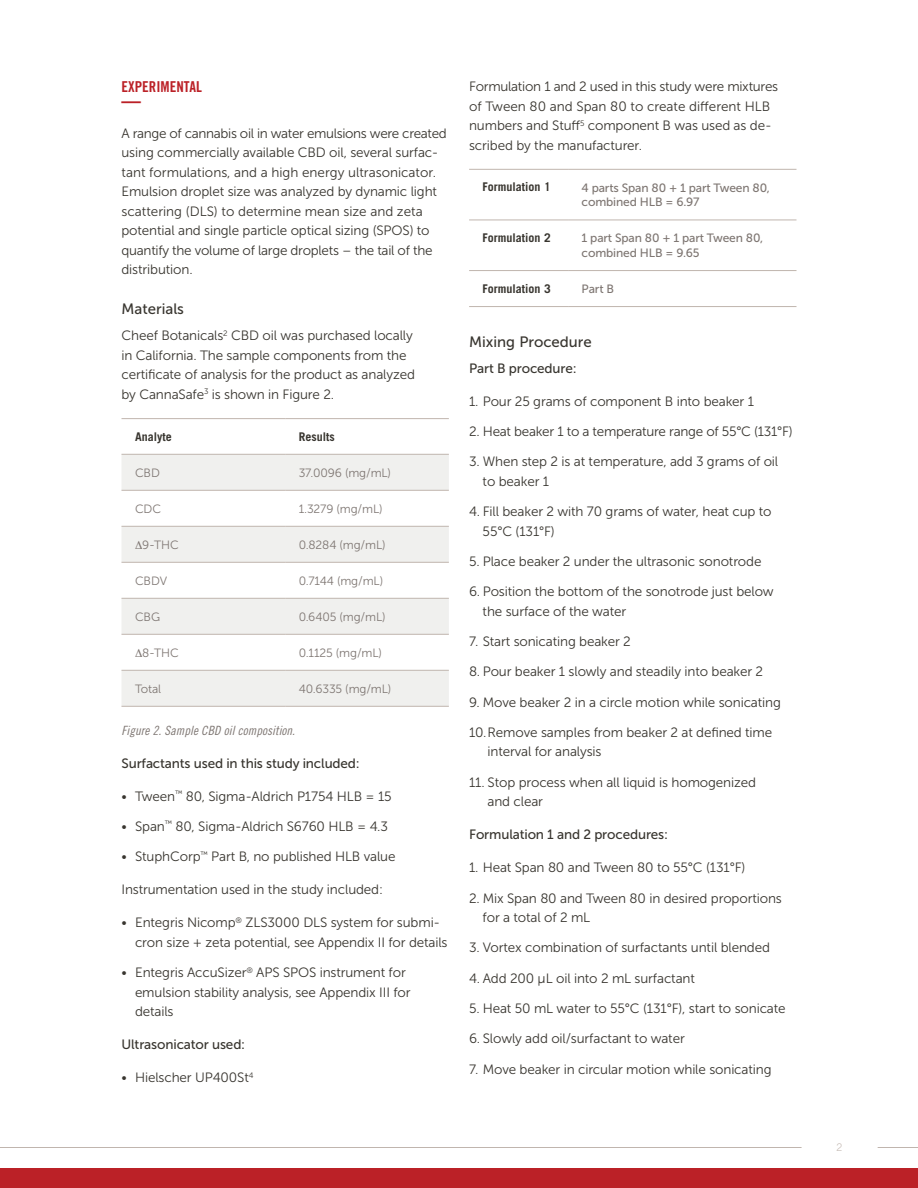
<style>
.page{position:relative;width:918px;height:1188px;background:#fff}
.page>*{position:absolute;margin:0;border:0;box-sizing:border-box;transform-origin:0 0}
.t1{font:700 expanded 20.25px "Trade Gothic LT Std";color:#bb2127;scale:.96 1}
.t2{font:15px "Museo Sans 500";color:#38352f}
.t3{font:15px "Trade Gothic LT Std Bd Cn 20";color:#bb2127}
.t4{font:13.5px/19.5px "Museo Sans 300";letter-spacing:-.01em;color:#38352f}
.t5{font:13.5px "Museo Sans 500";letter-spacing:-.01em;color:#38352f}
.t6{font:12.75px "Trade Gothic LT Std Cn 18 Obl";letter-spacing:.005em;color:#7e7672}
.t7{font:12px "Museo Sans 300";letter-spacing:-.01em;color:#7e7672}
.t8{font:12px/14.7px "Museo Sans 500";letter-spacing:-.01em;color:#7e7672}
.t9{font:700 12px "Trade Gothic LT Std";color:#38352f}
.t10{font:300 10.5px "Trade Gothic LT Std";color:#c0b5ae}
</style>
<div class="page">
<div style="left:0;top:1168px;width:918px;height:20px;background:#bb2127"></div>
<hr style="left:878px;top:1147px;width:40px;height:1px;background:#c0b5ae">
<hr style="left:0;top:1147px;width:802px;height:1px;background:#c0b5ae">
<svg style="left:122px;top:455px;width:327px;height:251px;fill:#f0f0ee"></svg>
<hr style="left:122px;top:418px;width:163px;height:1px;background:#c0b5ae">
<hr style="left:285px;top:418px;width:164px;height:1px;background:#c0b5ae">
<hr style="left:122px;top:454px;width:163px;height:1px;background:#c0b5ae">
<hr style="left:285px;top:454px;width:164px;height:1px;background:#c0b5ae">
<hr style="left:122px;top:490px;width:163px;height:1px;background:#c0b5ae">
<hr style="left:285px;top:490px;width:164px;height:1px;background:#c0b5ae">
<hr style="left:122px;top:526px;width:163px;height:1px;background:#c0b5ae">
<hr style="left:285px;top:526px;width:164px;height:1px;background:#c0b5ae">
<hr style="left:122px;top:562px;width:163px;height:1px;background:#c0b5ae">
<hr style="left:285px;top:562px;width:164px;height:1px;background:#c0b5ae">
<hr style="left:122px;top:598px;width:163px;height:1px;background:#c0b5ae">
<hr style="left:285px;top:598px;width:164px;height:1px;background:#c0b5ae">
<hr style="left:122px;top:634px;width:163px;height:1px;background:#c0b5ae">
<hr style="left:285px;top:634px;width:164px;height:1px;background:#c0b5ae">
<hr style="left:122px;top:670px;width:163px;height:1px;background:#c0b5ae">
<hr style="left:285px;top:670px;width:164px;height:1px;background:#c0b5ae">
<hr style="left:122px;top:706px;width:163px;height:1px;background:#c0b5ae">
<hr style="left:285px;top:706px;width:164px;height:1px;background:#c0b5ae">
<hr style="left:469px;top:169px;width:99px;height:1px;background:#c0b5ae">
<hr style="left:568px;top:169px;width:228px;height:1px;background:#c0b5ae">
<hr style="left:469px;top:220px;width:99px;height:1px;background:#c0b5ae">
<hr style="left:568px;top:220px;width:228px;height:1px;background:#c0b5ae">
<hr style="left:469px;top:270px;width:99px;height:1px;background:#c0b5ae">
<hr style="left:568px;top:270px;width:228px;height:1px;background:#c0b5ae">
<hr style="left:469px;top:306px;width:99px;height:1px;background:#c0b5ae">
<hr style="left:568px;top:306px;width:228px;height:1px;background:#c0b5ae">
<svg style="left:135px;top:541px;width:7px;height:8px"></svg>
<svg style="left:135px;top:649px;width:7px;height:8px"></svg>
<p class="t3" style="left:122px;top:77px;width:82px">EXPERIMENTAL</p>
<h1 class="t1" style="left:122px;top:88px;width:22px">—</h1>
<p class="t4" style="left:122px;top:124px;width:327px">A range of cannabis oil in water emulsions were created using commercially available CBD oil, several surfac&shy;tant formulations, and a high energy ultrasonicator.<br>Emulsion droplet size was analyzed by dynamic light scattering (DLS) to determine mean size and zeta potential and single particle optical sizing (SPOS) to quantify the volume of large droplets – the tail of the distribution.</p>
<p class="t2" style="left:122px;top:301px;width:64px">Materials</p>
<p class="t4" style="left:122px;top:326px;width:295px">Cheef Botanicals<sup>2</sup> CBD oil was purchased locally in California. The sample components from the certificate of analysis for the product as analyzed by CannaSafe<sup>3</sup> is shown in Figure 2.</p>
<p class="t9" style="left:135px;top:429px;width:38px">Analyte</p>
<p class="t9" style="left:299px;top:429px;width:37px">Results</p>
<p class="t7" style="left:135px;top:466px;width:26px">CBD</p>
<p class="t7" style="left:299px;top:466px;width:94px">37.0096 (mg/mL)</p>
<p class="t7" style="left:135px;top:502px;width:28px">CDC</p>
<p class="t7" style="left:299px;top:502px;width:85px">1.3279 (mg/mL)</p>
<p class="t7" style="left:142px;top:538px;width:38px">9-THC</p>
<p class="t7" style="left:299px;top:538px;width:88px">0.8284 (mg/mL)</p>
<p class="t7" style="left:135px;top:574px;width:34px">CBDV</p>
<p class="t7" style="left:299px;top:574px;width:86px">0.7144 (mg/mL)</p>
<p class="t7" style="left:135px;top:610px;width:27px">CBG</p>
<p class="t7" style="left:299px;top:610px;width:88px">0.6405 (mg/mL)</p>
<p class="t7" style="left:142px;top:646px;width:38px">8-THC</p>
<p class="t7" style="left:299px;top:646px;width:85px">0.1125 (mg/mL)</p>
<p class="t7" style="left:135px;top:682px;width:28px">Total</p>
<p class="t7" style="left:299px;top:682px;width:94px">40.6335 (mg/mL)</p>
<p class="t6" style="left:122px;top:722px;width:175px">Figure 2. Sample CBD oil composition.</p>
<p class="t5" style="left:122px;top:756px;width:240px">Surfactants used in this study included:</p>
<p class="t4" style="left:122px;top:786px;width:272px">• Tween<sup>™</sup> 80, Sigma-Aldrich P1754 HLB = 15</p>
<p class="t4" style="left:122px;top:817px;width:268px">• Span<sup>™</sup> 80, Sigma-Aldrich S6760 HLB = 4.3</p>
<p class="t4" style="left:122px;top:847px;width:276px">• StuphCorp<sup>™</sup> Part B, no published HLB value</p>
<p class="t4" style="left:122px;top:880px;width:263px">Instrumentation used in the study included:</p>
<p class="t4" style="left:135px;top:913px;width:314px;text-indent:-14px">• Entegris Nicomp<sup>®</sup> ZLS3000 DLS system for submi&shy;cron size + zeta potential, see Appendix II for details</p>
<p class="t4" style="left:135px;top:963px;width:277px;text-indent:-14px">• Entegris AccuSizer<sup>®</sup> APS SPOS instrument for emulsion stability analysis, see Appendix III for details</p>
<p class="t5" style="left:122px;top:1037px;width:125px">Ultrasonicator used:</p>
<p class="t4" style="left:122px;top:1068px;width:133px">• Hielscher UP400St<sup>4</sup></p>
<p class="t4" style="left:469px;top:77px;width:311px">Formulation 1 and 2 used in this study were mixtures of Tween 80 and Span 80 to create different HLB numbers and Stuff<sup>5</sup> component B was used as de&shy;scribed by the manufacturer.</p>
<p class="t9" style="left:483px;top:180px;width:70px">Formulation 1</p>
<p class="t8" style="left:582px;top:180px;width:190px">4 parts Span 80 + 1 part Tween 80, combined HLB = 6.97</p>
<p class="t9" style="left:483px;top:230px;width:70px">Formulation 2</p>
<p class="t8" style="left:582px;top:231px;width:183px">1 part Span 80 + 1 part Tween 80, combined HLB = 9.65</p>
<p class="t9" style="left:483px;top:281px;width:70px">Formulation 3</p>
<p class="t8" style="left:582px;top:282px;width:34px">Part B</p>
<p class="t2" style="left:469px;top:333px;width:124px">Mixing Procedure</p>
<p class="t5" style="left:469px;top:361px;width:109px">Part B procedure:</p>
<p class="t4" style="left:469px;top:391px;width:286px">1. Pour 25 grams of component B into beaker 1</p>
<p class="t4" style="left:469px;top:422px;width:325px">2. Heat beaker 1 to a temperature range of 55°C (131°F)</p>
<p class="t4" style="left:483px;top:452px;width:297px;text-indent:-14px">3. When step 2 is at temperature, add 3 grams of oil to beaker 1</p>
<p class="t4" style="left:483px;top:502px;width:290px;text-indent:-14px">4. Fill beaker 2 with 70 grams of water, heat cup to<br>55°C (131°F)</p>
<p class="t4" style="left:469px;top:552px;width:294px">5. Place beaker 2 under the ultrasonic sonotrode</p>
<p class="t4" style="left:483px;top:582px;width:293px;text-indent:-14px">6. Position the bottom of the sonotrode just below the surface of the water</p>
<p class="t4" style="left:469px;top:632px;width:163px">7. Start sonicating beaker 2</p>
<p class="t4" style="left:469px;top:662px;width:296px">8. Pour beaker 1 slowly and steadily into beaker 2</p>
<p class="t4" style="left:469px;top:692px;width:313px">9. Move beaker 2 in a circle motion while sonicating</p>
<p class="t4" style="left:487px;top:723px;width:286px;text-indent:-18px">10.Remove samples from beaker 2 at defined time interval for analysis</p>
<p class="t4" style="left:487px;top:772px;width:270px;text-indent:-18px">11. Stop process when all liquid is homogenized and clear</p>
<p class="t5" style="left:469px;top:827px;width:201px">Formulation 1 and 2 procedures:</p>
<p class="t4" style="left:469px;top:858px;width:278px">1. Heat Span 80 and Tween 80 to 55°C (131°F)</p>
<p class="t4" style="left:483px;top:888px;width:301px;text-indent:-14px">2. Mix Span 80 and Tween 80 in desired proportions for a total of 2 mL</p>
<p class="t4" style="left:469px;top:938px;width:302px">3. Vortex combination of surfactants until blended</p>
<p class="t4" style="left:469px;top:968px;width:227px">4. Add 200 µL oil into 2 mL surfactant</p>
<p class="t4" style="left:469px;top:999px;width:318px">5. Heat 50 mL water to 55°C (131°F), start to sonicate</p>
<p class="t4" style="left:469px;top:1029px;width:217px">6. Slowly add oil/surfactant to water</p>
<p class="t4" style="left:469px;top:1059px;width:304px">7. Move beaker in circular motion while sonicating</p>
<p class="t10" style="left:837px;top:1141px;width:7px">2</p>
</div>
